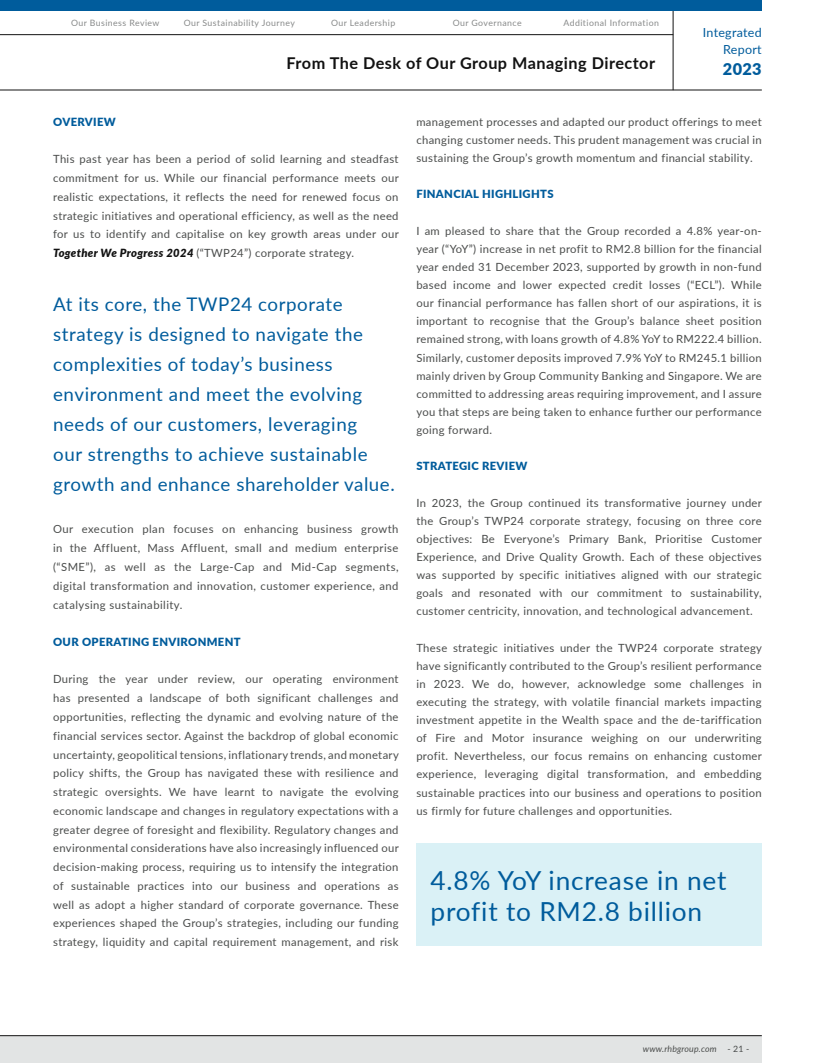
<style>
.page{position:relative;width:815px;height:1063px;background:#fff}
.page>*{position:absolute;margin:0;border:0;box-sizing:border-box;transform-origin:0 0}
.t1{font:26.25px/31.2px "Lato";letter-spacing:.03em;color:#005c9c}
.t2{font:18.75px/30px "Lato";letter-spacing:.03em;color:#005c9c}
.t3{font:700 16.25px "Lato";letter-spacing:.03em;color:#121212}
.t4{font:900 16.25px "Lato";color:#005c9c}
.t5{font:12.5px/17.5px "Lato";letter-spacing:.02em;color:#005c9c;text-align:right}
.t6{font:11.25px/18.1px "Lato";letter-spacing:.03em;color:#4a4c4b;text-align:justify}
.t7{font:900 11.25px "Lato";letter-spacing:.03em;color:#005c9c}
.t8{font:8.75px "Lato";letter-spacing:.05em;color:#888a8a}
.t9{font:italic 8.75px "Lato";letter-spacing:.02em;color:#4a4c4b}
.s1{font-weight:900;font-style:italic;color:#121212}
.s2{font-style:normal}
</style>
<div class="page">
<div style="left:0;top:1036px;width:762px;height:27px;background:#e2e4e4"></div>
<hr style="left:0;top:90px;width:762px;height:1px;background:#121212">
<hr style="left:0;top:1035px;width:762px;height:1px;background:#121212">
<hr style="left:673px;top:11px;width:1px;height:79px;background:#121212">
<div style="left:0;top:0;width:762px;height:11px;background:#005c9c"></div>
<hr style="left:0;top:34px;width:673px;height:1px;background:#121212">
<div style="left:416px;top:843px;width:346px;height:103px;background:#daf1f6"></div>
<p class="t8" style="left:71px;top:17px;width:90px">Our Business Review</p>
<p class="t8" style="left:184px;top:17px;width:113px">Our Sustainability Journey</p>
<p class="t8" style="left:331px;top:17px;width:66px">Our Leadership</p>
<p class="t8" style="left:453px;top:17px;width:70px">Our Governance</p>
<p class="t8" style="left:563px;top:17px;width:97px">Additional Information</p>
<h3 class="t3" style="left:287px;top:51px;width:370px">From The Desk of Our Group Managing Director</h3>
<p class="t5" style="left:703px;top:23px;width:60px">Integrated<br>Report</p>
<h3 class="t4" style="left:723px;top:57px;width:40px">2023</h3>
<p class="t7" style="left:53px;top:113px;width:64px">OVERVIEW</p>
<p class="t6" style="left:53px;top:150px;width:347px;line-height:18.8px">This past year has been a period of solid learning and steadfast commitment for us. While our financial performance meets our realistic expectations, it reflects the need for renewed focus on strategic initiatives and operational efficiency, as well as the need for us to identify and capitalise on key growth areas under our <span class="s1">Together We Progress 2024</span> (“TWP24”) corporate strategy.</p>
<p class="t2" style="left:53px;top:288px;width:343px">At its core, the TWP24 corporate strategy is designed to navigate the complexities of today’s business environment and meet the evolving needs of our customers, leveraging<br>our strengths to achieve sustainable growth and enhance shareholder value.</p>
<p class="t6" style="left:53px;top:520px;width:347px;line-height:18.8px">Our execution plan focuses on enhancing business growth in the Affluent, Mass Affluent, small and medium enterprise (“SME”), as well as the Large-Cap and Mid-Cap segments, digital transformation and innovation, customer experience, and catalysing sustainability.</p>
<p class="t7" style="left:53px;top:633px;width:189px">OUR OPERATING ENVIRONMENT</p>
<p class="t6" style="left:53px;top:670px;width:347px;line-height:18.8px">During the year under review, our operating environment has presented a landscape of both significant challenges and opportunities, reflecting the dynamic and evolving nature of the financial services sector. Against the backdrop of global economic uncertainty, geopolitical tensions, inflationary trends, and monetary policy shifts, the Group has navigated these with resilience and strategic oversights. We have learnt to navigate the evolving economic landscape and changes in regulatory expectations with a greater degree of foresight and flexibility. Regulatory changes and environmental considerations have also increasingly influenced our decision-making process, requiring us to intensify the integration of sustainable practices into our business and operations as well as adopt a higher standard of corporate governance. These experiences shaped the Group’s strategies, including our funding strategy, liquidity and capital requirement management, and risk</p>
<p class="t6" style="left:416px;top:112px;width:347px">management processes and adapted our product offerings to meet changing customer needs. This prudent management was crucial in sustaining the Group’s growth momentum and financial stability.</p>
<p class="t7" style="left:416px;top:186px;width:139px">FINANCIAL HIGHLIGHTS</p>
<p class="t6" style="left:416px;top:221px;width:347px">I am pleased to share that the Group recorded a 4.8% year-on&shy;year (“YoY”) increase in net profit to RM2.8 billion for the financial year ended 31 December 2023, supported by growth in non-fund based income and lower expected credit losses (“ECL”). While our financial performance has fallen short of our aspirations, it is important to recognise that the Group’s balance sheet position remained strong, with loans growth of 4.8% YoY to RM222.4 billion.<br>Similarly, customer deposits improved 7.9% YoY to RM245.1 billion mainly driven by Group Community Banking and Singapore. We are committed to addressing areas requiring improvement, and I assure you that steps are being taken to enhance further our performance going forward.</p>
<p class="t7" style="left:416px;top:458px;width:113px">STRATEGIC REVIEW</p>
<p class="t6" style="left:416px;top:493px;width:347px">In 2023, the Group continued its transformative journey under the Group’s TWP24 corporate strategy, focusing on three core objectives: Be Everyone’s Primary Bank, Prioritise Customer Experience, and Drive Quality Growth. Each of these objectives was supported by specific initiatives aligned with our strategic goals and resonated with our commitment to sustainability, customer centricity, innovation, and technological advancement.</p>
<p class="t6" style="left:416px;top:638px;width:347px">These strategic initiatives under the TWP24 corporate strategy have significantly contributed to the Group’s resilient performance in 2023. We do, however, acknowledge some challenges in executing the strategy, with volatile financial markets impacting investment appetite in the Wealth space and the de-tariffication of Fire and Motor insurance weighing on our underwriting profit. Nevertheless, our focus remains on enhancing customer experience, leveraging digital transformation, and embedding sustainable practices into our business and operations to position us firmly for future challenges and opportunities.</p>
<h1 class="t1" style="left:431px;top:863px;width:297px">4.8% YoY increase in net profit to RM2.8 billion</h1>
<p class="t9" style="left:643px;top:1043px;width:108px">www.rhbgroup.com <span class="s2">- 21 -</span></p>
</div>
